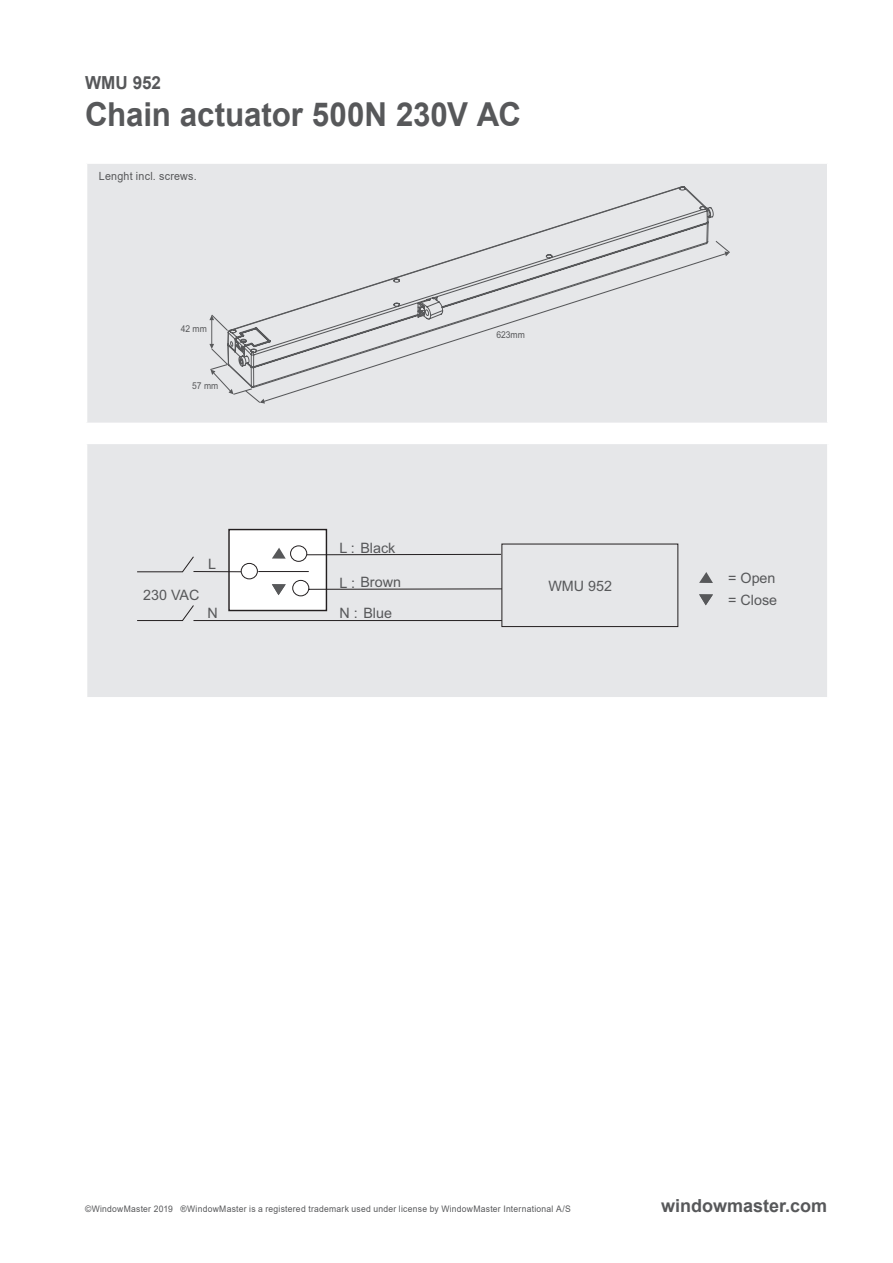
<style>
.page{position:relative;width:893px;height:1263px;background:#fff}
.page>*{position:absolute;margin:0;border:0;box-sizing:border-box;transform-origin:0 0}
.Product_nr{font:700 33px "Arial";letter-spacing:-.005em;color:#57585a;scale:.95 1}
.Address{font:700 18px "Arial";color:#57585a}
.Product_nr-2{font:700 18px "Arial";color:#57585a;scale:.95 1}
.t1{font:14.4px/30.5px "Arial";color:#57585a}
.breadtxt{font:11.25px "Arial";letter-spacing:.025em;color:#57585a;scale:.95 1}
.t2{font:9.45px "Arial";color:#57585a;scale:.91 1}
.Address-2{font:9px "Arial";letter-spacing:.03em;color:#57585a;scale:.95 1}
</style>
<div class="page">
<div style="left:86px;top:163px;width:742px;height:261px;background:#e6e7e9"></div>
<hr style="left:85px;top:162px;width:744px;height:2px;background:#fff">
<hr style="left:85px;top:164px;width:2px;height:259px;background:#fff">
<hr style="left:827px;top:164px;width:2px;height:259px;background:#fff">
<hr style="left:85px;top:423px;width:744px;height:2px;background:#fff">
<div style="left:86px;top:443px;width:742px;height:255px;background:#e6e7e9"></div>
<hr style="left:85px;top:697px;width:744px;height:2px;background:#fff">
<hr style="left:85px;top:442px;width:744px;height:2px;background:#fff">
<hr style="left:85px;top:444px;width:2px;height:253px;background:#fff">
<hr style="left:827px;top:444px;width:2px;height:253px;background:#fff">
<svg style="left:472px;top:186px;width:236px;height:67px"></svg>
<svg style="left:212px;top:253px;width:508px;height:149px"></svg>
<svg style="left:209px;top:315px;width:56px;height:89px"></svg>
<svg style="left:716px;top:241px;width:14px;height:15px"></svg>
<svg style="left:699px;top:572px;width:14px;height:11px"></svg>
<svg style="left:699px;top:594px;width:14px;height:11px"></svg>
<div style="left:229px;top:529px;width:97px;height:81px;background:#fff"></div>
<div style="left:228px;top:529px;width:99px;height:82px;border:1px solid #231f20"></div>
<div style="left:501px;top:544px;width:177px;height:83px;border:1px solid #231f20"></div>
<svg style="left:137px;top:545px;width:366px;height:76px"></svg>
<p class="Product_nr-2" style="left:85px;top:70px;width:81px">WMU 952</p>
<p class="Product_nr" style="left:85px;top:91px;width:460px">Chain actuator 500N 230V AC</p>
<p class="breadtxt" style="left:99px;top:169px;width:104px">Lenght incl. screws.</p>
<p class="t2" style="left:181px;top:322px;width:30px">42 mm</p>
<p class="t2" style="left:192px;top:379px;width:30px">57 mm</p>
<p class="t1" style="left:143px;top:580px;width:58px">230 VAC</p>
<p class="t1" style="left:208px;top:548px;width:9px">L</p>
<p class="t1" style="left:208px;top:598px;width:12px">N</p>
<p class="t2" style="left:496px;top:328px;width:33px">623mm</p>
<p class="t1" style="left:339px;top:532px;width:58px">L : Black</p>
<p class="t1" style="left:340px;top:567px;width:63px">L : Brown<br>N : Blue</p>
<p class="t1" style="left:728px;top:567px;width:50px;line-height:21.9px">= Open = Close</p>
<p class="t1" style="left:548px;top:570px;width:65px">WMU 952</p>
<p class="Address-2" style="left:85px;top:1202px;width:513px">©WindowMaster 2019 ®WindowMaster is a registered trademark used under license by WindowMaster International A/S</p>
<p class="Address" style="left:661px;top:1193px;width:168px">windowmaster.com</p>
</div>
